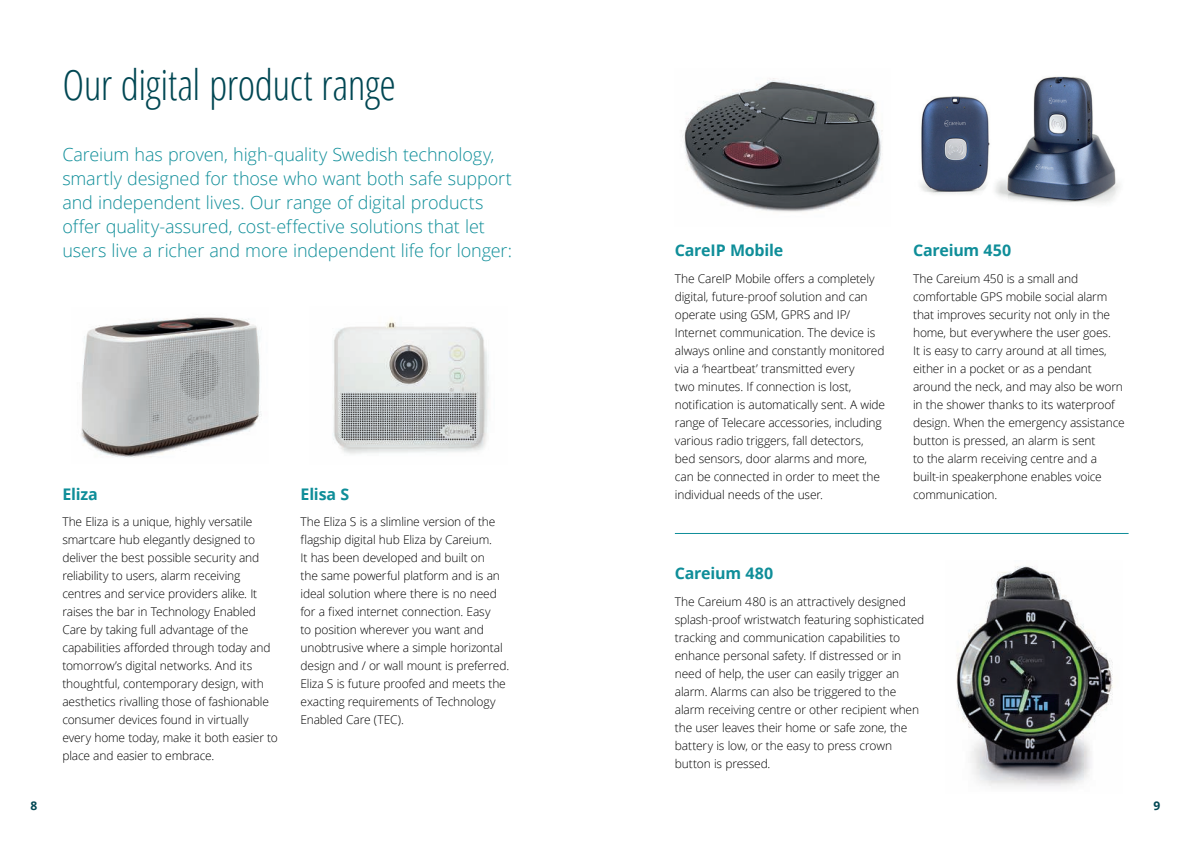
<style>
.page{position:relative;width:1191px;height:842px;background:#fff}
.page>*{position:absolute;margin:0;border:0;box-sizing:border-box;transform-origin:0 0}
.t1{font:300 condensed 42px "Open Sans";letter-spacing:-.015em;color:#004753}
.t2{font:300 18px/24px "Open Sans";letter-spacing:-.005em;color:#0f8e99}
.t3{font:700 16px "Open Sans";letter-spacing:-.015em;color:#0f8e99}
.t4{font:300 12px/18px "Open Sans";letter-spacing:-.015em;color:#000001}
.t5{font:700 12px "Open Sans";color:#004753}
</style>
<div class="page">
<img style="left:681px;top:78px;width:202px;height:134px">
<img style="left:333px;top:319px;width:156px;height:135px">
<img style="left:920px;top:76px;width:200px;height:127px">
<img style="left:956px;top:566px;width:157px;height:221px">
<img style="left:81px;top:317px;width:181px;height:141px">
<hr style="left:675px;top:533px;width:453px;height:1px;background:#0f8e99">
<h1 class="t1" style="left:62px;top:68px;width:335px">Our digital product range</h1>
<p class="t2" style="left:62px;top:144px;width:451px">Careium has proven, high-quality Swedish technology, smartly designed for those who want both safe support and independent lives. Our range of digital products offer quality-assured, cost-effective solutions that let users live a richer and more independent life for longer:</p>
<h3 class="t3" style="left:675px;top:244px;width:110px">CareIP Mobile</h3>
<p class="t4" style="left:675px;top:270px;width:212px">The CareIP Mobile offers a completely digital, future-proof solution and can operate using GSM, GPRS and IP/ Internet communication. The device is always online and constantly monitored via a ‘heartbeat’ transmitted every<br>two minutes. If connection is lost, notification is automatically sent. A wide range of Telecare accessories, including various radio triggers, fall detectors, bed sensors, door alarms and more, can be connected in order to meet the individual needs of the user.</p>
<h3 class="t3" style="left:913px;top:244px;width:100px">Careium 450</h3>
<p class="t4" style="left:913px;top:270px;width:213px">The Careium 450 is a small and comfortable GPS mobile social alarm that improves security not only in the home, but everywhere the user goes.<br>It is easy to carry around at all times, either in a pocket or as a pendant around the neck, and may also be worn in the shower thanks to its waterproof design. When the emergency assistance button is pressed, an alarm is sent<br>to the alarm receiving centre and a built-in speakerphone enables voice</p>
<h3 class="t3" style="left:62px;top:488px;width:37px">Eliza</h3>
<p class="t4" style="left:913px;top:486px;width:86px">communication.</p>
<p class="t4" style="left:62px;top:514px;width:217px">The Eliza is a unique, highly versatile smartcare hub elegantly designed to deliver the best possible security and reliability to users, alarm receiving centres and service providers alike. It raises the bar in Technology Enabled Care by taking full advantage of the capabilities afforded through today and tomorrow’s digital networks. And its thoughtful, contemporary design, with aesthetics rivalling those of fashionable consumer devices found in virtually every home today, make it both easier to place and easier to embrace.</p>
<h3 class="t3" style="left:300px;top:488px;width:50px">Elisa S</h3>
<p class="t4" style="left:300px;top:514px;width:210px">The Eliza S is a slimline version of the flagship digital hub Eliza by Careium.<br>It has been developed and built on<br>the same powerful platform and is an ideal solution where there is no need for a fixed internet connection. Easy<br>to position wherever you want and unobtrusive where a simple horizontal design and / or wall mount is preferred.<br>Eliza S is future proofed and meets the exacting requirements of Technology Enabled Care (TEC).</p>
<h3 class="t3" style="left:675px;top:567px;width:100px">Careium 480</h3>
<p class="t4" style="left:675px;top:594px;width:251px">The Careium 480 is an attractively designed splash-proof wristwatch featuring sophisticated tracking and communication capabilities to enhance personal safety. If distressed or in need of help, the user can easily trigger an alarm. Alarms can also be triggered to the alarm receiving centre or other recipient when the user leaves their home or safe zone, the battery is low, or the easy to press crown button is pressed.</p>
<p class="t5" style="left:31px;top:801px;width:8px">8</p>
<p class="t5" style="left:1153px;top:801px;width:8px">9</p>
</div>
